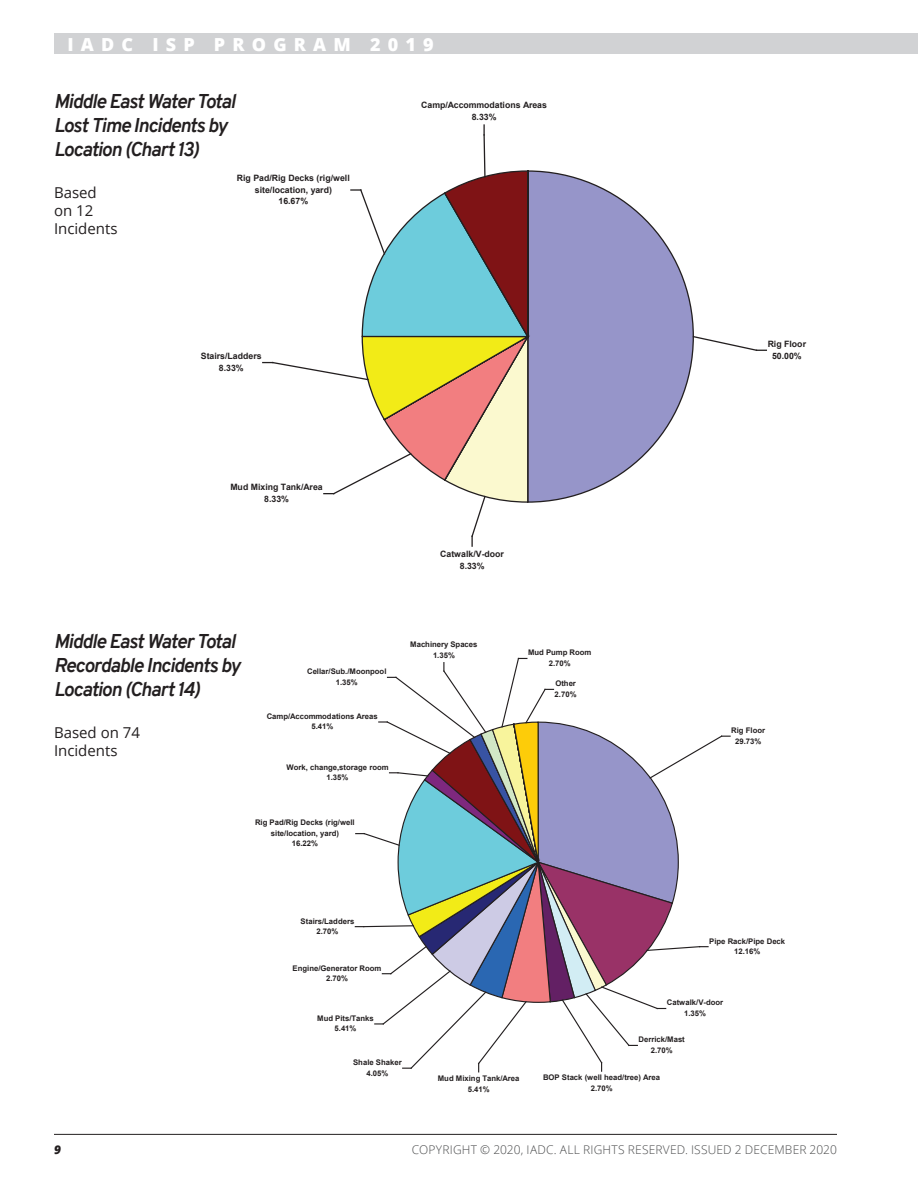
<style>
.page{position:relative;width:918px;height:1188px;background:#fff}
.page>*{position:absolute;margin:0;border:0;box-sizing:border-box;transform-origin:0 0}
.t1{font:italic 700 19.5px/24px "Overpass";letter-spacing:-.045em;color:#231f20}
.t2{font:800 18px "Open Sans";letter-spacing:.4em;color:#fff}
.t3{font:15px/18px "Open Sans";color:#231f20}
.t4{font:300 12px "Open Sans";letter-spacing:.015em;color:#4b4c4d}
.t5{font:italic 800 12px "Open Sans";color:#231f20}
.t6{font:700 10.8px "Arial";letter-spacing:-.005em;color:#231f20}
.t7{font:700 8.7px/11.9px "Arial";color:#231f20;text-align:center}
.t8{font:700 7.8px/10.5px "Arial";color:#231f20;text-align:center}
</style>
<div class="page">
<div style="left:54px;top:34px;width:864px;height:20px;background:#d1d2d4"></div>
<hr style="left:54px;top:1134px;width:783px;height:1px;background:#231f20">
<svg style="left:530px;top:170px;width:164px;height:333px"></svg>
<svg style="left:692px;top:335px;width:74px;height:17px"></svg>
<svg style="left:263px;top:125px;width:267px;height:421px"></svg>
<svg style="left:355px;top:657px;width:375px;height:415px"></svg>
<h2 class="t2" style="left:68px;top:31px;width:368px">IADC ISP PROGRAM 2019</h2>
<h1 class="t1" style="left:54px;top:89px;width:183px">Middle East Water Total<br>Lost Time Incidents by<br>Location (Chart 13)</h1>
<h3 class="t3" style="left:54px;top:183px;width:65px">Based on 12<br>Incidents</h3>
<p class="t7" style="left:237px;top:172px;width:114px">Rig Pad/Rig Decks (rig/well site/location, yard)<br>16.67%</p>
<p class="t7" style="left:421px;top:99px;width:127px">Camp/Accommodations Areas<br>8.33%</p>
<p class="t7" style="left:768px;top:338px;width:40px">Rig Floor</p>
<p class="t7" style="left:201px;top:350px;width:62px">Stairs/Ladders</p>
<p class="t7" style="left:772px;top:350px;width:31px">50.00%</p>
<p class="t7" style="left:219px;top:362px;width:26px">8.33%</p>
<p class="t7" style="left:230px;top:481px;width:94px">Mud Mixing Tank/Area<br>8.33%</p>
<p class="t7" style="left:440px;top:548px;width:65px">Catwalk/V-door<br>8.33%</p>
<h1 class="t1" style="left:54px;top:629px;width:188px">Middle East Water Total<br>Recordable Incidents by<br>Location (Chart 14)</h1>
<h3 class="t6" style="left:76px;top:661px;width:140px">Issued: 19 November 2020</h3>
<h3 class="t3" style="left:54px;top:723px;width:88px">Based on 74<br>Incidents</h3>
<p class="t8" style="left:307px;top:666px;width:81px">Cellar/Sub./Moonpool<br>1.35%</p>
<p class="t8" style="left:267px;top:711px;width:113px">Camp/Accommodations Areas<br>5.41%</p>
<p class="t8" style="left:286px;top:762px;width:104px">Work, change,storage room<br>1.35%</p>
<p class="t8" style="left:255px;top:818px;width:101px">Rig Pad/Rig Decks (rig/well site/location, yard)<br>16.22%</p>
<p class="t8" style="left:410px;top:640px;width:69px">Machinery Spaces<br>1.35%</p>
<p class="t8" style="left:528px;top:648px;width:65px">Mud Pump Room<br>2.70%</p>
<p class="t8" style="left:555px;top:678px;width:23px;text-align:left">Other<br>2.70%</p>
<p class="t8" style="left:731px;top:725px;width:35px">Rig Floor<br>29.73%</p>
<h3 class="t5" style="left:54px;top:1141px;width:8px">9</h3>
<p class="t8" style="left:301px;top:916px;width:55px">Stairs/Ladders<br>2.70%</p>
<p class="t8" style="left:293px;top:963px;width:90px">Engine/Generator Room<br>2.70%</p>
<p class="t8" style="left:317px;top:1013px;width:58px">Mud Pits/Tanks<br>5.41%</p>
<p class="t8" style="left:353px;top:1057px;width:50px">Shale Shaker<br>4.05%</p>
<p class="t8" style="left:709px;top:936px;width:78px">Pipe Rack/Pipe Deck<br>12.16%</p>
<p class="t8" style="left:667px;top:998px;width:58px">Catwalk/V-door<br>1.35%</p>
<p class="t8" style="left:639px;top:1035px;width:48px">Derrick/Mast<br>2.70%</p>
<p class="t8" style="left:438px;top:1073px;width:83px">Mud Mixing Tank/Area<br>5.41%</p>
<p class="t8" style="left:543px;top:1073px;width:119px">BOP Stack (well head/tree) Area<br>2.70%</p>
<h3 class="t4" style="left:412px;top:1142px;width:427px">COPYRIGHT © 2020, IADC. ALL RIGHTS RESERVED. ISSUED 2 DECEMBER 2020</h3>
</div>
